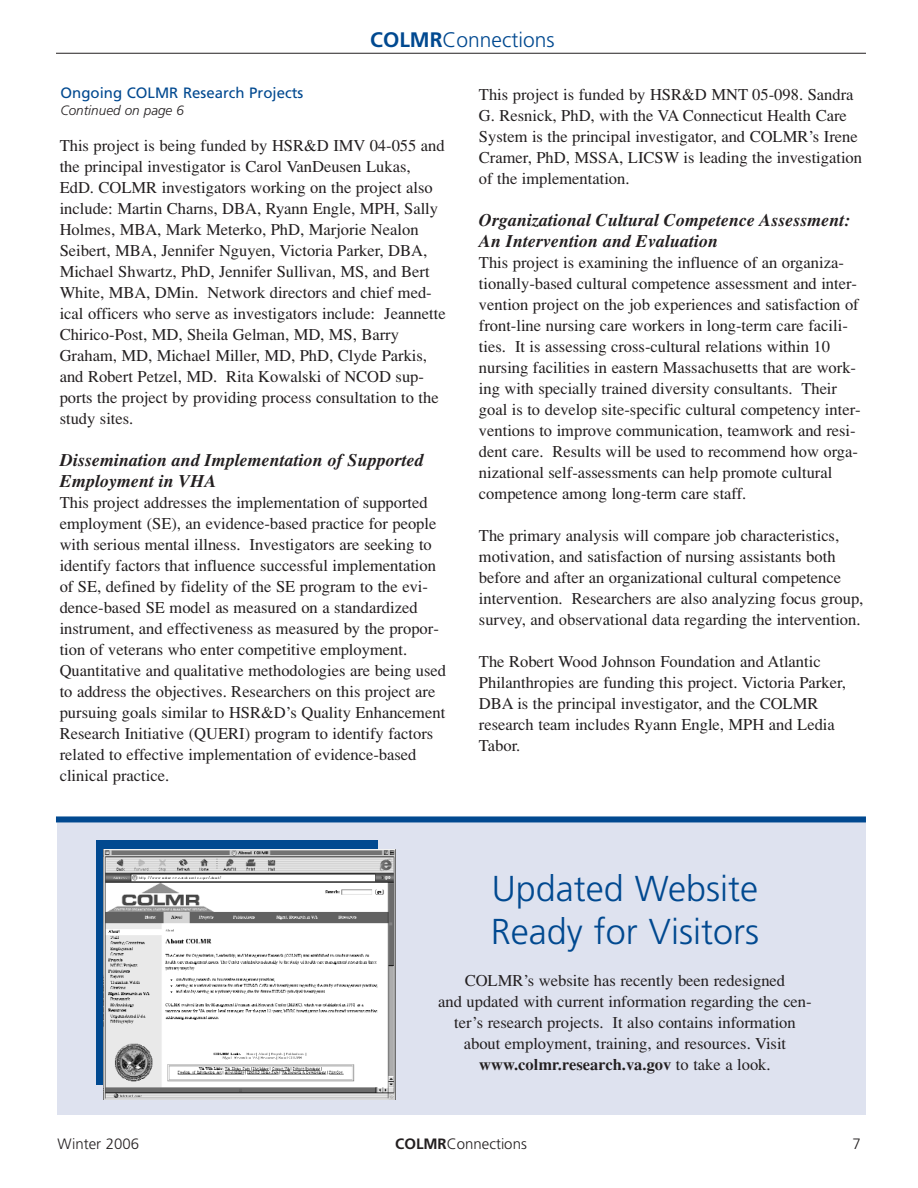
<style>
.page{position:relative;width:918px;height:1188px;background:#fff}
.page>*{position:absolute;margin:0;border:0;box-sizing:border-box;transform-origin:0 0}
.t1{font:300 36px/43.2px "Frutiger";color:#014990}
.t2{font:300 21px "Frutiger";color:#014990}
.t3{font:italic 700 18px/21px "Times";color:#231f20}
.t4{font:16.5px/21px "Times";color:#231f20}
.t5{font:15px "Frutiger";color:#014990}
.t6{font:300 15px "Frutiger";color:#231f20}
.t7{font:italic 300 13.5px "Frutiger";color:#231f20}
.s1{font-weight:700}
</style>
<div class="page">
<hr style="left:56px;top:53px;width:810px;height:1px;background:#231f20">
<div style="left:57px;top:822px;width:809px;height:293px;background:#dee2ef"></div>
<div style="left:56px;top:816px;width:810px;height:6px;background:#014990"></div>
<div style="left:96px;top:840px;width:281px;height:245px;background:#014990"></div>
<img style="left:103px;top:850px;width:293px;height:250px">
<p class="t2" style="left:370px;top:31px;width:186px"><span class="s1">COLMR</span>Connections</p>
<p class="t5" style="left:61px;top:87px;width:244px">Ongoing COLMR Research Projects</p>
<p class="t7" style="left:61px;top:105px;width:125px">Continued on page 6</p>
<p class="t4" style="left:60px;top:137px;width:387px">This project is being funded by HSR&amp;D IMV 04-055 and the principal investigator is Carol VanDeusen Lukas, EdD. COLMR investigators working on the project also include: Martin Charns, DBA, Ryann Engle, MPH, Sally Holmes, MBA, Mark Meterko, PhD, Marjorie Nealon Seibert, MBA, Jennifer Nguyen, Victoria Parker, DBA, Michael Shwartz, PhD, Jennifer Sullivan, MS, and Bert White, MBA, DMin. Network directors and chief med&shy;ical officers who serve as investigators include: Jeannette Chirico-Post, MD, Sheila Gelman, MD, MS, Barry Graham, MD, Michael Miller, MD, PhD, Clyde Parkis, and Robert Petzel, MD. Rita Kowalski of NCOD sup&shy;ports the project by providing process consultation to the study sites.</p>
<p class="t3" style="left:60px;top:451px;width:365px">Dissemination and Implementation of Supported<br>Employment in VHA</p>
<p class="t4" style="left:60px;top:494px;width:388px">This project addresses the implementation of supported employment (SE), an evidence-based practice for people with serious mental illness. Investigators are seeking to identify factors that influence successful implementation of SE, defined by fidelity of the SE program to the evi&shy;dence-based SE model as measured on a standardized instrument, and effectiveness as measured by the propor&shy;tion of veterans who enter competitive employment.<br>Quantitative and qualitative methodologies are being used to address the objectives. Researchers on this project are pursuing goals similar to HSR&amp;D’s Quality Enhancement Research Initiative (QUERI) program to identify factors related to effective implementation of evidence-based clinical practice.</p>
<p class="t4" style="left:479px;top:85px;width:385px">This project is funded by HSR&amp;D MNT 05-098. Sandra G. Resnick, PhD, with the VA Connecticut Health Care System is the principal investigator, and COLMR’s Irene Cramer, PhD, MSSA, LICSW is leading the investigation of the implementation.</p>
<p class="t3" style="left:479px;top:211px;width:373px">Organizational Cultural Competence Assessment:<br>An Intervention and Evaluation</p>
<p class="t4" style="left:479px;top:253px;width:383px">This project is examining the influence of an organiza&shy;tionally-based cultural competence assessment and inter&shy;vention project on the job experiences and satisfaction of front-line nursing care workers in long-term care facili&shy;ties. It is assessing cross-cultural relations within 10 nursing facilities in eastern Massachusetts that are work&shy;ing with specially trained diversity consultants. Their goal is to develop site-specific cultural competency inter&shy;ventions to improve communication, teamwork and resi&shy;dent care. Results will be used to recommend how orga&shy;nizational self-assessments can help promote cultural competence among long-term care staff.</p>
<p class="t4" style="left:479px;top:526px;width:386px">The primary analysis will compare job characteristics, motivation, and satisfaction of nursing assistants both before and after an organizational cultural competence intervention. Researchers are also analyzing focus group, survey, and observational data regarding the intervention.</p>
<p class="t4" style="left:479px;top:652px;width:369px">The Robert Wood Johnson Foundation and Atlantic Philanthropies are funding this project. Victoria Parker, DBA is the principal investigator, and the COLMR research team includes Ryann Engle, MPH and Ledia Tabor.</p>
<h1 class="t1" style="left:491px;top:870px;width:270px">Updated Website<br>Ready for Visitors</h1>
<p class="t4" style="left:438px;top:972px;width:375px;text-align:center">COLMR’s website has recently been redesigned<br>and updated with current information regarding the cen&shy;ter’s research projects. It also contains information about employment, training, and resources. Visit <span class="s1">www.colmr.research.va.gov</span> to take a look.</p>
<p class="t6" style="left:58px;top:1138px;width:83px">Winter 2006</p>
<p class="t6" style="left:395px;top:1138px;width:133px"><span class="s1">COLMR</span>Connections</p>
<p class="t6" style="left:852px;top:1138px;width:10px">7</p>
</div>
